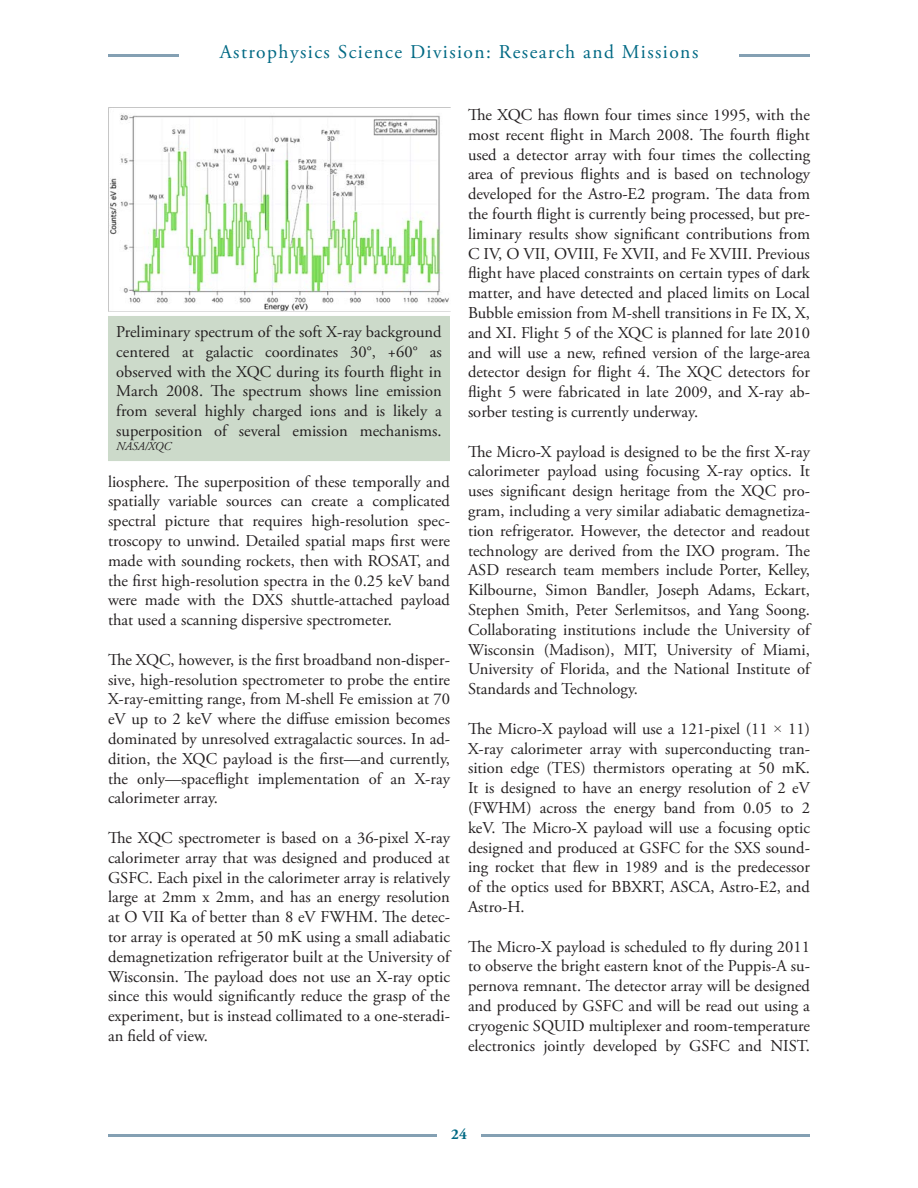
<style>
.page{position:relative;width:918px;height:1188px;background:#fff}
.page>*{position:absolute;margin:0;border:0;box-sizing:border-box;transform-origin:0 0}
.t1{font:19.5px "Adobe Garamond Pro";letter-spacing:.075em;color:#016984}
.Normal_Text{font:16.5px/19.8px "Adobe Garamond Pro";color:#231f20;text-align:justify}
.Figure_Captions{font:16.5px/19.8px "Adobe Garamond Pro";color:#231f20;text-align:justify}
.t2{font:700 15px "Adobe Garamond Pro";color:#016984}
.Figure_Captions-2{font:italic 12px "Adobe Garamond Pro";color:#231f20}
.s1{font-family:"Times New Roman"}
</style>
<div class="page">
<hr style="left:108px;top:1134px;width:702px;height:3px;background:#84a0b3">
<div style="left:437px;top:1126px;width:44px;height:16px;background:#fff"></div>
<hr style="left:108px;top:54px;width:702px;height:3px;background:#84a0b3">
<div style="left:179px;top:44px;width:560px;height:23px;background:#fff"></div>
<img style="left:108px;top:108px;width:341px;height:203px">
<div style="left:109px;top:317px;width:340px;height:143px;background:#ccdaca"></div>
<div style="left:108px;top:316px;width:342px;height:145px;border:2px solid #ccdaca"></div>
<p class="t1" style="left:220px;top:40px;width:480px">Astrophysics Science Division: Research and Missions</p>
<p class="Figure_Captions" style="left:116px;top:322px;width:327px">Preliminary spectrum of the soft X-ray background centered at galactic coordinates 30°, +60° as observed with the XQC during its fourth flight in March 2008. The spectrum shows line emission from several highly charged ions and is likely a superposition of several emission mechanisms.</p>
<p class="Figure_Captions-2" style="left:116px;top:439px;width:56px">NASA/XQC</p>
<p class="Normal_Text" style="left:108px;top:472px;width:344px">liosphere. The superposition of these temporally and spatially variable sources can create a complicated spectral picture that requires high-resolution spec&shy;troscopy to unwind. Detailed spatial maps first were made with sounding rockets, then with ROSAT, and the first high-resolution spectra in the 0.25 keV band were made with the DXS shuttle-attached payload that used a scanning dispersive spectrometer.</p>
<p class="Normal_Text" style="left:108px;top:650px;width:344px">The XQC, however, is the first broadband non-disper&shy;sive, high-resolution spectrometer to probe the entire X-ray-emitting range, from M-shell Fe emission at 70 eV up to 2 keV where the diffuse emission becomes dominated by unresolved extragalactic sources. In ad&shy;dition, the XQC payload is the first—and currently, the only—spaceflight implementation of an X-ray calorimeter array.</p>
<p class="Normal_Text" style="left:108px;top:828px;width:344px">The XQC spectrometer is based on a 36-pixel X-ray calorimeter array that was designed and produced at GSFC. Each pixel in the calorimeter array is relatively large at 2mm x 2mm, and has an energy resolution at O VII Ka of better than 8 eV FWHM. The detec&shy;tor array is operated at 50 mK using a small adiabatic demagnetization refrigerator built at the University of Wisconsin. The payload does not use an X-ray optic since this would significantly reduce the grasp of the experiment, but is instead collimated to a one-steradi&shy;an field of view.</p>
<p class="Normal_Text" style="left:468px;top:105px;width:344px">The XQC has flown four times since 1995, with the most recent flight in March 2008. The fourth flight used a detector array with four times the collecting area of previous flights and is based on technology developed for the Astro-E2 program. The data from the fourth flight is currently being processed, but pre&shy;liminary results show significant contributions from C IV, O VII, OVIII, Fe XVII, and Fe XVIII. Previous flight have placed constraints on certain types of dark matter, and have detected and placed limits on Local Bubble emission from M-shell transitions in Fe IX, X, and XI. Flight 5 of the XQC is planned for late 2010 and will use a new, refined version of the large-area detector design for flight 4. The XQC detectors for flight 5 were fabricated in late 2009, and X-ray ab&shy;sorber testing is currently underway.</p>
<p class="Normal_Text" style="left:468px;top:442px;width:344px">The Micro-X payload is designed to be the first X-ray calorimeter payload using focusing X-ray optics. It uses significant design heritage from the XQC pro&shy;gram, including a very similar adiabatic demagnetiza&shy;tion refrigerator. However, the detector and readout technology are derived from the IXO program. The ASD research team members include Porter, Kelley, Kilbourne, Simon Bandler, Joseph Adams, Eckart, Stephen Smith, Peter Serlemitsos, and Yang Soong.<br>Collaborating institutions include the University of Wisconsin (Madison), MIT, University of Miami, University of Florida, and the National Institute of Standards and Technology.</p>
<p class="Normal_Text" style="left:468px;top:719px;width:344px">The Micro-X payload will use a 121-pixel (11 <span class="s1">×</span> 11)<br>X‑ray calorimeter array with superconducting tran&shy;sition edge (TES) thermistors operating at 50 mK.<br>It is designed to have an energy resolution of 2 eV (FWHM) across the energy band from 0.05 to 2 keV. The Micro-X payload will use a focusing optic designed and produced at GSFC for the SXS sound&shy;ing rocket that flew in 1989 and is the predecessor of the optics used for BBXRT, ASCA, Astro-E2, and Astro‑H.</p>
<p class="Normal_Text" style="left:468px;top:937px;width:344px">The Micro-X payload is scheduled to fly during 2011 to observe the bright eastern knot of the Puppis-A su&shy;pernova remnant. The detector array will be designed and produced by GSFC and will be read out using a cryogenic SQUID multiplexer and room-temperature electronics jointly developed by GSFC and NIST.</p>
<p class="t2" style="left:451px;top:1125px;width:17px">24</p>
</div>
